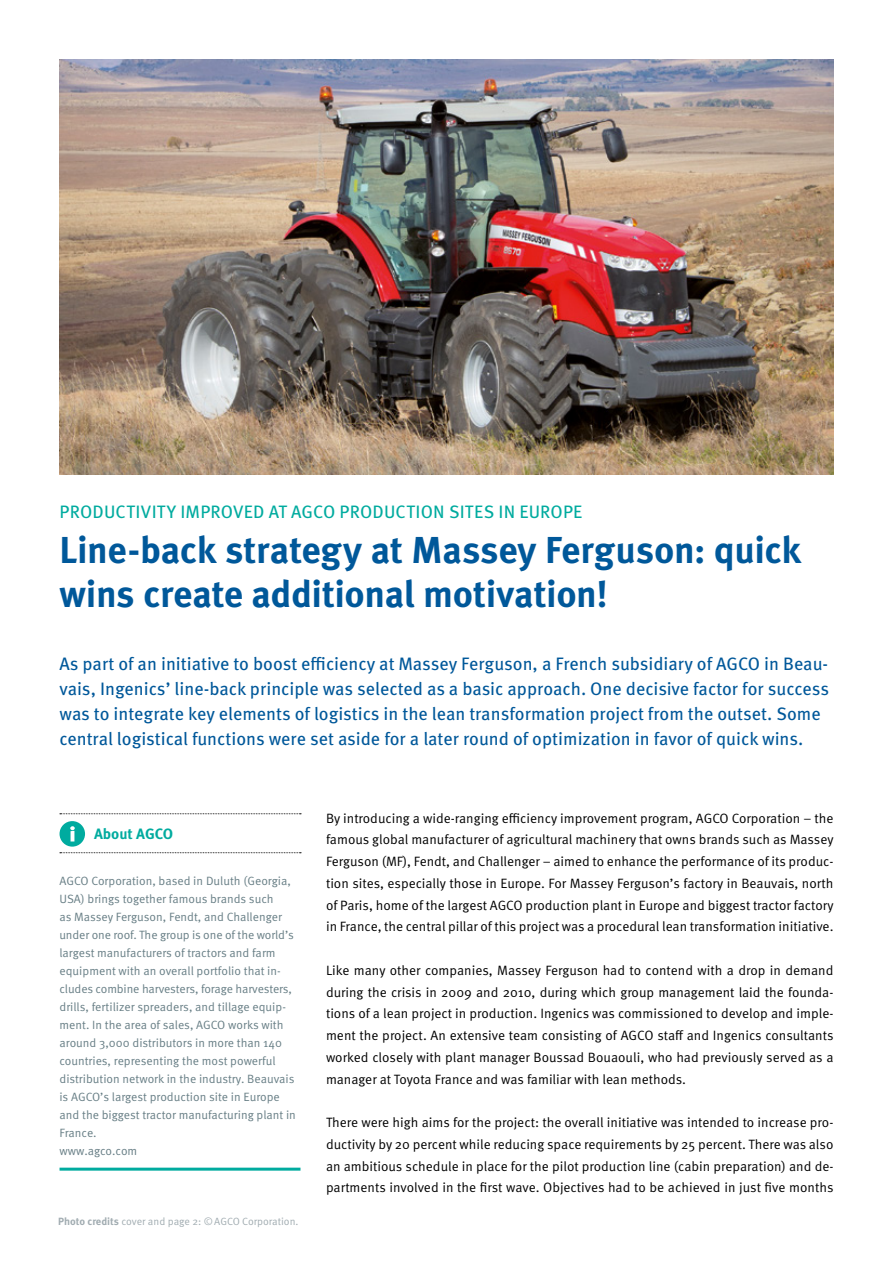
<style>
.page{position:relative;width:893px;height:1263px;background:#fff}
.page>*{position:absolute;margin:0;border:0;box-sizing:border-box;transform-origin:0 0}
.t1{font:700 37.5px/43.5px "Meta Pro";letter-spacing:-.01em;color:#00589a}
.t2{font:18px/24.8px "Meta Pro";color:#00589a}
.t3{font:18px "Meta Pro";letter-spacing:.01em;color:#00ab9f}
.t4{font:700 15px "Meta Pro";color:#00ab9f}
.t5{font:13.5px/21.8px "Meta Pro";color:#000;text-align:justify}
.t6{font:12px/18px "Meta Pro";color:#677e85}
.t7{font:10.5px "Meta Pro";color:#a1acb1}
.s1{font-weight:700}
</style>
<div class="page">
<svg style="left:60px;top:813px;width:241px;height:1px"></svg>
<svg style="left:60px;top:852px;width:241px;height:1px"></svg>
<hr style="left:60px;top:1167px;width:240px;height:3px;background:#00ab9f">
<div style="left:60px;top:821px;width:25px;height:26px;background:#00ab9f;border-radius:50%"></div>
<svg style="left:70px;top:826px;width:5px;height:15px"></svg>
<img style="left:60px;top:60px;width:773px;height:415px">
<h2 class="t3" style="left:60px;top:498px;width:524px">PRODUCTIVITY IMPROVED AT AGCO PRODUCTION SITES IN EUROPE</h2>
<h1 class="t1" style="left:60px;top:526px;width:743px">Line-back strategy at Massey Ferguson: quick wins create additional motivation!</h1>
<p class="t2" style="left:60px;top:651px;width:771px">As part of an initiative to boost efficiency at Massey Ferguson, a French subsidiary of AGCO in Beau&shy;vais, Ingenics’ line-back principle was selected as a basic approach. One decisive factor for success was to integrate key elements of logistics in the lean transformation project from the outset. Some central logistical functions were set aside for a later round of optimization in favor of quick wins.</p>
<p class="t4" style="left:94px;top:822px;width:81px">About AGCO</p>
<p class="t6" style="left:60px;top:871px;width:238px">AGCO Corporation, based in Duluth (Georgia, USA) brings together famous brands such<br>as Massey Ferguson, Fendt, and Challenger under one roof. The group is one of the world’s largest manufacturers of tractors and farm equipment with an overall portfolio that in&shy;cludes combine harvesters, forage harvesters, drills, fertilizer spreaders, and tillage equip&shy;ment. In the area of sales, AGCO works with around 3,000 distributors in more than 140 countries, representing the most powerful distribution network in the industry. Beauvais is AGCO’s largest production site in Europe and the biggest tractor manufacturing plant in France.<br>www.agco.com</p>
<p class="t7" style="left:58px;top:1213px;width:242px"><span class="s1">Photo credits</span> cover and page 2: ©AGCO Corporation.</p>
<p class="t5" style="left:326px;top:806px;width:509px">By introducing a wide-ranging efficiency improvement program, AGCO Corporation – the famous global manufacturer of agricultural machinery that owns brands such as Massey Ferguson (MF), Fendt, and Challenger – aimed to enhance the performance of its produc&shy;tion sites, especially those in Europe. For Massey Ferguson’s factory in Beauvais, north of Paris, home of the largest AGCO production plant in Europe and biggest tractor factory in France, the central pillar of this project was a procedural lean transformation initiative.</p>
<p class="t5" style="left:326px;top:958px;width:509px">Like many other companies, Massey Ferguson had to contend with a drop in demand during the crisis in 2009 and 2010, during which group management laid the founda&shy;tions of a lean project in production. Ingenics was commissioned to develop and imple&shy;ment the project. An extensive team consisting of AGCO staff and Ingenics consultants worked closely with plant manager Boussad Bouaouli, who had previously served as a manager at Toyota France and was familiar with lean methods.</p>
<p class="t5" style="left:326px;top:1111px;width:509px">There were high aims for the project: the overall initiative was intended to increase pro&shy;ductivity by 20 percent while reducing space requirements by 25 percent. There was also an ambitious schedule in place for the pilot production line (cabin preparation) and de&shy;partments involved in the first wave. Objectives had to be achieved in just five months</p>
</div>
